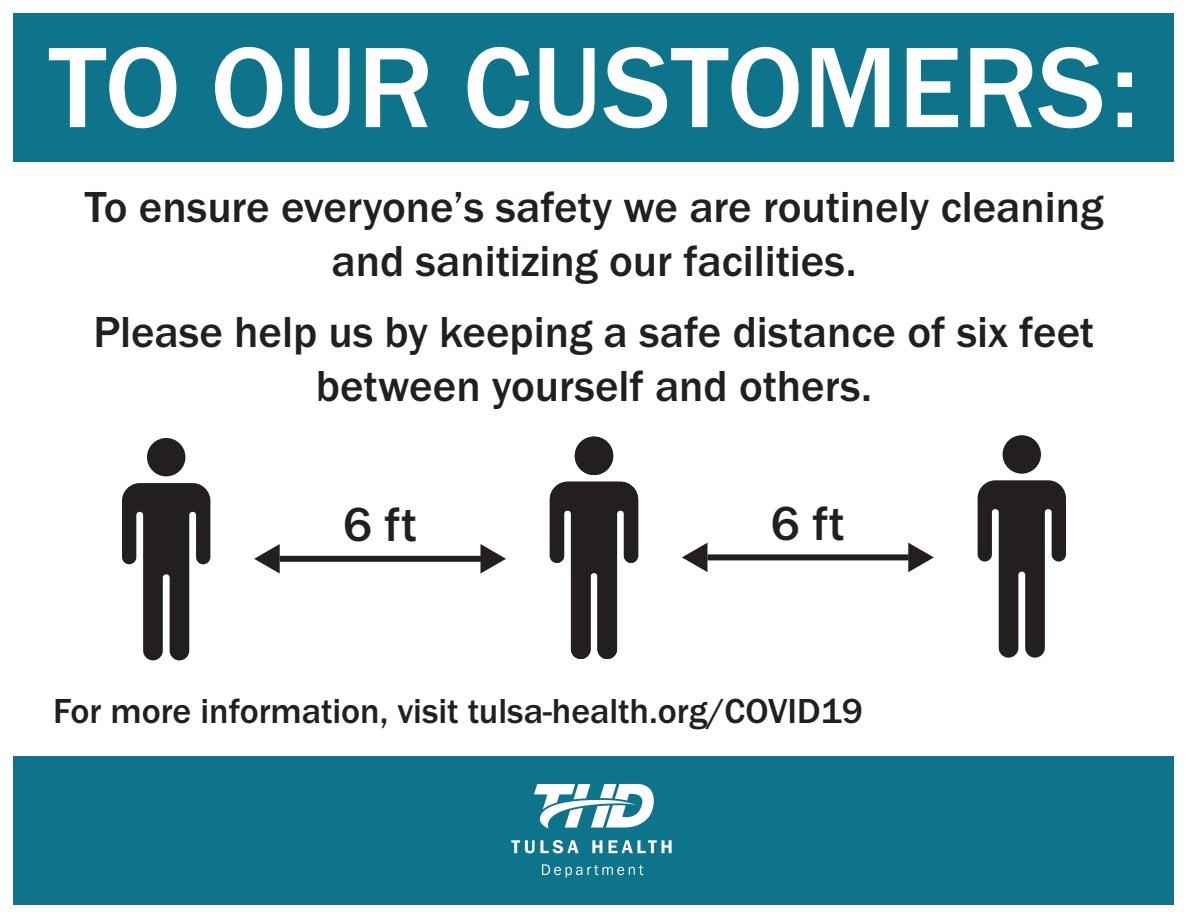
<style>
.page{position:relative;width:1188px;height:918px;background:#fff}
.page>*{position:absolute;margin:0;border:0;box-sizing:border-box;transform-origin:0 0}
.t1{font:500 118.5px "Franklin Gothic URW";color:#fff}
.t2{font:500 49.65px "Franklin Gothic URW";color:#231f20}
.t3{font:500 45px/54px "Franklin Gothic URW";color:#231f20;text-align:center}
.t4{font:500 36px "Franklin Gothic URW";color:#231f20}
</style>
<div class="page">
<div style="left:14px;top:14px;width:1160px;height:148px;background:#0e748c"></div>
<div style="left:14px;top:756px;width:1160px;height:148px;background:#0e748c"></div>
<img style="left:511px;top:784px;width:161px;height:94px">
<div style="left:147px;top:438px;width:38px;height:38px;background:#231f20;border-radius:50%"></div>
<svg style="left:122px;top:483px;width:88px;height:177px"></svg>
<div style="left:280px;top:556px;width:201px;height:6px;background:#231f20"></div>
<svg style="left:480px;top:544px;width:26px;height:30px"></svg>
<svg style="left:254px;top:544px;width:26px;height:30px"></svg>
<div style="left:1003px;top:435px;width:38px;height:39px;background:#231f20;border-radius:50%"></div>
<svg style="left:978px;top:480px;width:88px;height:178px"></svg>
<div style="left:575px;top:437px;width:38px;height:38px;background:#231f20;border-radius:50%"></div>
<svg style="left:550px;top:482px;width:88px;height:177px"></svg>
<div style="left:708px;top:554px;width:201px;height:6px;background:#231f20"></div>
<svg style="left:908px;top:543px;width:26px;height:29px"></svg>
<svg style="left:682px;top:543px;width:26px;height:29px"></svg>
<h1 class="t1" style="left:49px;top:14px;width:1092px">TO OUR CUSTOMERS:</h1>
<p class="t3" style="left:85px;top:179px;width:1020px">To ensure everyone’s safety we are routinely cleaning and sanitizing our facilities.</p>
<p class="t3" style="left:94px;top:304px;width:1002px">Please help us by keeping a safe distance of six feet between yourself and others.</p>
<p class="t2" style="left:343px;top:494px;width:76px">6 ft</p>
<p class="t2" style="left:771px;top:493px;width:76px">6 ft</p>
<p class="t4" style="left:53px;top:689px;width:811px">For more information, visit tulsa-health.org/COVID19</p>
</div>
